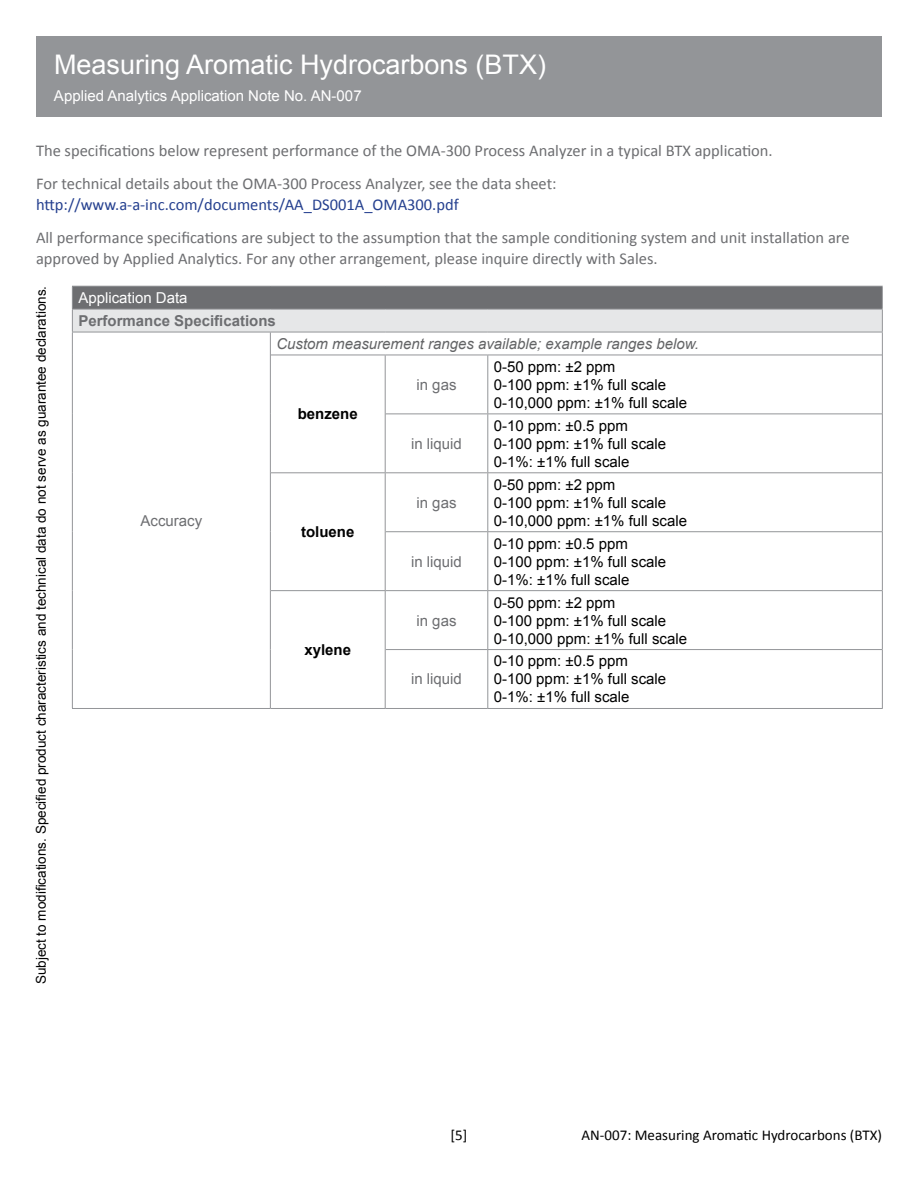
<style>
.page{position:relative;width:918px;height:1188px;background:#fff}
.page>*{position:absolute;margin:0;border:0;box-sizing:border-box;transform-origin:0 0}
.t1{font:27px "Arial";color:#fff}
.t2{font:16.5px/33px "Calibri";color:#6d6e71}
.t3{font:16.5px "Calibri";color:#25408f}
.t4{font:15px/18px "Arial";color:#000}
.t5{font:15px "Arial";color:#fff}
.t6{font:italic 15px "Arial";color:#636466}
.t7{font:15px "Arial";color:#6d6e71}
.t8{font:15px "Calibri";color:#000}
.t9{font:700 15px "Arial";color:#6d6e71}
.t10{font:700 15px "Arial";color:#000}
.t11{font:13.5px "Arial";color:#000}
</style>
<div class="page">
<div style="left:36px;top:36px;width:846px;height:81px;background:#939598"></div>
<div style="left:72px;top:286px;width:810px;height:23px;background:#6d6e71"></div>
<div style="left:72px;top:309px;width:810px;height:23px;background:#e6e7e8"></div>
<hr style="left:72px;top:309px;width:198px;height:1px;background:#939598">
<hr style="left:270px;top:309px;width:115px;height:1px;background:#939598">
<hr style="left:385px;top:309px;width:103px;height:1px;background:#939598">
<hr style="left:488px;top:309px;width:395px;height:1px;background:#939598">
<hr style="left:72px;top:286px;width:198px;height:1px;background:#939598">
<hr style="left:270px;top:286px;width:115px;height:1px;background:#939598">
<hr style="left:385px;top:286px;width:103px;height:1px;background:#939598">
<hr style="left:488px;top:286px;width:395px;height:1px;background:#939598">
<hr style="left:72px;top:332px;width:198px;height:1px;background:#939598">
<hr style="left:270px;top:332px;width:115px;height:1px;background:#939598">
<hr style="left:385px;top:332px;width:103px;height:1px;background:#939598">
<hr style="left:488px;top:332px;width:395px;height:1px;background:#939598">
<svg style="left:882px;top:287px;width:1px;height:68px"></svg>
<hr style="left:385px;top:355px;width:1px;height:59px;background:#939598">
<hr style="left:487px;top:355px;width:1px;height:59px;background:#939598">
<hr style="left:882px;top:355px;width:1px;height:59px;background:#939598">
<hr style="left:385px;top:414px;width:1px;height:58px;background:#939598">
<hr style="left:487px;top:414px;width:1px;height:58px;background:#939598">
<hr style="left:882px;top:414px;width:1px;height:59px;background:#939598">
<hr style="left:385px;top:473px;width:1px;height:59px;background:#939598">
<hr style="left:487px;top:473px;width:1px;height:58px;background:#939598">
<hr style="left:882px;top:473px;width:1px;height:59px;background:#939598">
<hr style="left:385px;top:532px;width:1px;height:58px;background:#939598">
<hr style="left:487px;top:532px;width:1px;height:58px;background:#939598">
<hr style="left:882px;top:532px;width:1px;height:59px;background:#939598">
<hr style="left:385px;top:591px;width:1px;height:59px;background:#939598">
<hr style="left:487px;top:591px;width:1px;height:58px;background:#939598">
<hr style="left:882px;top:591px;width:1px;height:59px;background:#939598">
<hr style="left:385px;top:650px;width:1px;height:58px;background:#939598">
<hr style="left:487px;top:650px;width:1px;height:58px;background:#939598">
<hr style="left:882px;top:650px;width:1px;height:58px;background:#939598">
<svg style="left:72px;top:287px;width:1px;height:68px"></svg>
<svg style="left:270px;top:332px;width:1px;height:23px"></svg>
<hr style="left:72px;top:355px;width:1px;height:59px;background:#939598">
<hr style="left:270px;top:355px;width:1px;height:59px;background:#939598">
<hr style="left:72px;top:414px;width:1px;height:59px;background:#939598">
<hr style="left:270px;top:414px;width:1px;height:59px;background:#939598">
<hr style="left:72px;top:473px;width:1px;height:59px;background:#939598">
<hr style="left:270px;top:473px;width:1px;height:59px;background:#939598">
<hr style="left:72px;top:532px;width:1px;height:59px;background:#939598">
<hr style="left:270px;top:532px;width:1px;height:59px;background:#939598">
<hr style="left:72px;top:591px;width:1px;height:59px;background:#939598">
<hr style="left:270px;top:591px;width:1px;height:59px;background:#939598">
<hr style="left:72px;top:650px;width:1px;height:58px;background:#939598">
<hr style="left:270px;top:650px;width:1px;height:58px;background:#939598">
<hr style="left:271px;top:355px;width:114px;height:1px;background:#939598">
<hr style="left:385px;top:355px;width:103px;height:1px;background:#939598">
<hr style="left:488px;top:355px;width:394px;height:1px;background:#939598">
<hr style="left:386px;top:414px;width:102px;height:1px;background:#939598">
<hr style="left:488px;top:414px;width:394px;height:1px;background:#939598">
<hr style="left:271px;top:472px;width:114px;height:1px;background:#939598">
<hr style="left:385px;top:472px;width:103px;height:1px;background:#939598">
<hr style="left:488px;top:472px;width:394px;height:1px;background:#939598">
<hr style="left:386px;top:531px;width:102px;height:1px;background:#939598">
<hr style="left:488px;top:531px;width:394px;height:1px;background:#939598">
<hr style="left:271px;top:590px;width:114px;height:1px;background:#939598">
<hr style="left:385px;top:590px;width:103px;height:1px;background:#939598">
<hr style="left:488px;top:590px;width:394px;height:1px;background:#939598">
<hr style="left:386px;top:649px;width:102px;height:1px;background:#939598">
<hr style="left:488px;top:649px;width:394px;height:1px;background:#939598">
<hr style="left:72px;top:708px;width:198px;height:1px;background:#939598">
<hr style="left:270px;top:708px;width:115px;height:1px;background:#939598">
<hr style="left:385px;top:708px;width:103px;height:1px;background:#939598">
<hr style="left:488px;top:708px;width:395px;height:1px;background:#939598">
<h1 class="t1" style="left:54px;top:46px;width:494px">Measuring Aromatic Hydrocarbons (BTX)</h1>
<p class="t5" style="left:54px;top:86px;width:309px">Applied Analytics Application Note No. AN-007</p>
<p class="t2" style="left:36px;top:134px;width:738px">The specifications below represent performance of the OMA-300 Process Analyzer in a typical BTX application.<br>For technical details about the OMA-300 Process Analyzer, see the data sheet:</p>
<p class="t3" style="left:36px;top:194px;width:424px">http://www.a-a-inc.com/documents/AA_DS001A_OMA300.pdf</p>
<p class="t2" style="left:36px;top:227px;width:815px;line-height:21px">All performance specifications are subject to the assumption that the sample conditioning system and unit installation are approved by Applied Analytics. For any other arrangement, please inquire directly with Sales.</p>
<p class="t11" style="left:32px;top:984px;width:700px;rotate:-90deg">Subject to modifications. Specified product characteristics and technical data do not serve as guarantee declarations.</p>
<p class="t5" style="left:78px;top:288px;width:111px">Application Data</p>
<p class="t9" style="left:78px;top:311px;width:199px">Performance Specifications</p>
<p class="t6" style="left:276px;top:334px;width:424px">Custom measurement ranges available; example ranges below.</p>
<p class="t4" style="left:494px;top:358px;width:195px">0-50 ppm: ±2 ppm<br>0-100 ppm: ±1% full scale<br>0-10,000 ppm: ±1% full scale</p>
<p class="t7" style="left:416px;top:375px;width:42px">in gas</p>
<p class="t10" style="left:298px;top:404px;width:62px">benzene</p>
<p class="t4" style="left:494px;top:417px;width:174px">0-10 ppm: ±0.5 ppm<br>0-100 ppm: ±1% full scale<br>0-1%: ±1% full scale</p>
<p class="t7" style="left:411px;top:434px;width:52px">in liquid</p>
<p class="t4" style="left:494px;top:476px;width:195px">0-50 ppm: ±2 ppm<br>0-100 ppm: ±1% full scale<br>0-10,000 ppm: ±1% full scale</p>
<p class="t7" style="left:416px;top:493px;width:42px">in gas</p>
<p class="t7" style="left:141px;top:511px;width:63px">Accuracy</p>
<p class="t10" style="left:301px;top:522px;width:55px">toluene</p>
<p class="t4" style="left:494px;top:535px;width:174px">0-10 ppm: ±0.5 ppm<br>0-100 ppm: ±1% full scale<br>0-1%: ±1% full scale</p>
<p class="t7" style="left:411px;top:552px;width:52px">in liquid</p>
<p class="t4" style="left:494px;top:593px;width:195px">0-50 ppm: ±2 ppm<br>0-100 ppm: ±1% full scale<br>0-10,000 ppm: ±1% full scale</p>
<p class="t7" style="left:416px;top:610px;width:42px">in gas</p>
<p class="t10" style="left:304px;top:640px;width:48px">xylene</p>
<p class="t4" style="left:494px;top:652px;width:174px">0-10 ppm: ±0.5 ppm<br>0-100 ppm: ±1% full scale<br>0-1%: ±1% full scale</p>
<p class="t7" style="left:411px;top:669px;width:52px">in liquid</p>
<p class="t8" style="left:451px;top:1125px;width:18px">[5]</p>
<p class="t8" style="left:582px;top:1125px;width:302px">AN-007: Measuring Aromatic Hydrocarbons (BTX)</p>
</div>
